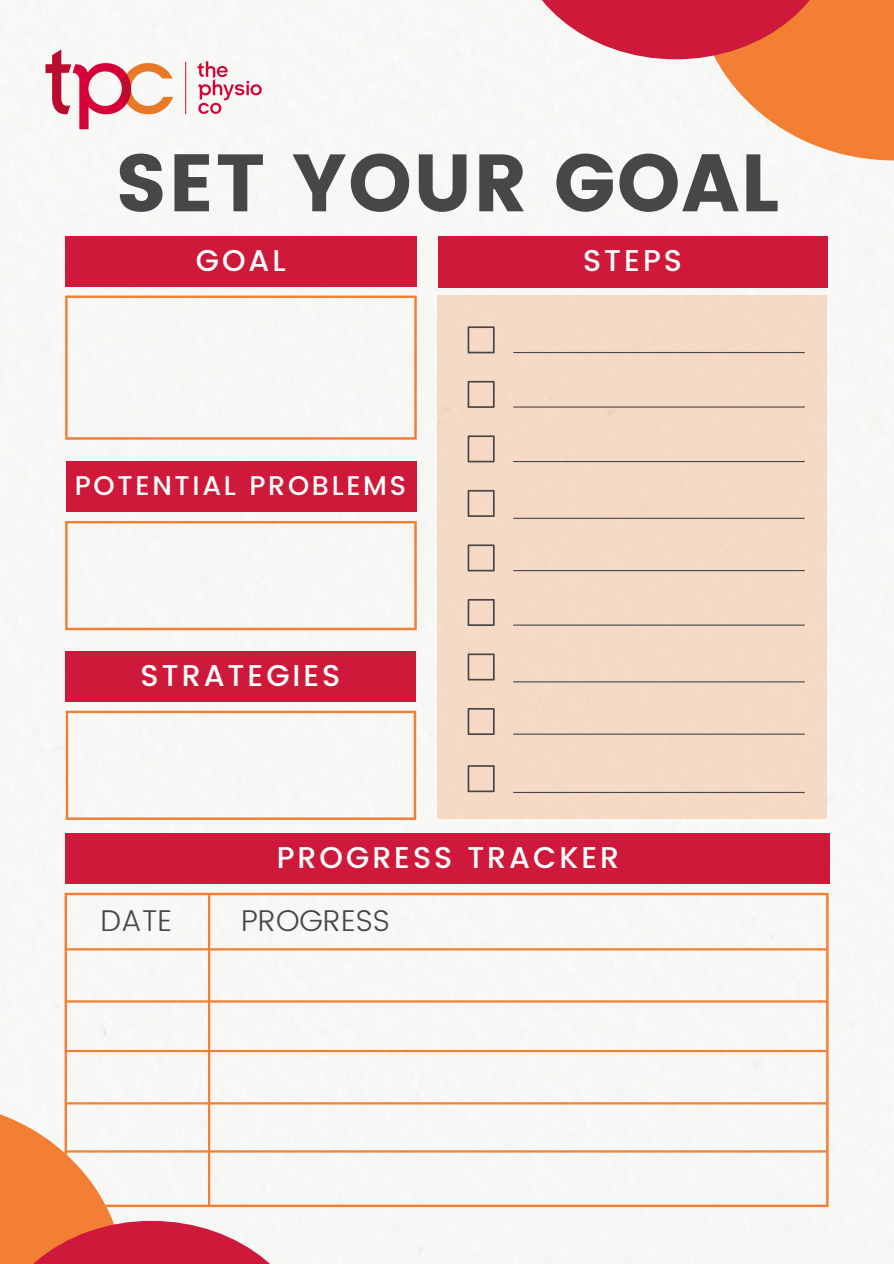
<style>
.page{position:relative;width:894px;height:1264px;background:#fff}
.page>*{position:absolute;margin:0;border:0;box-sizing:border-box;transform-origin:0 0}
.t1{font:81px "Poppins";letter-spacing:.01em;color:#474747}
.t2{font:500 30px "Poppins";letter-spacing:.1em;color:#fff}
.t3{font:300 30px "Poppins";color:#474747}
.t4{font:500 27px "Poppins";letter-spacing:.1em;color:#fff}
</style>
<div class="page">
<div style="left:0;top:0;width:893px;height:1263px;background:#f7f8f5"></div>
<div style="left:65px;top:236px;width:351px;height:51px;background:#cf193b"></div>
<div style="left:65px;top:295px;width:351px;height:145px;background:#f7f7f5"></div>
<div style="left:437px;top:295px;width:390px;height:524px;background:#f5dac5"></div>
<div style="left:66px;top:461px;width:350px;height:51px;background:#cf193b"></div>
<svg style="left:65px;top:521px;width:351px;height:109px"></svg>
<div style="left:65px;top:651px;width:350px;height:51px;background:#cf193b"></div>
<div style="left:438px;top:236px;width:389px;height:51px;background:#cf193b"></div>
<svg style="left:66px;top:710px;width:350px;height:110px"></svg>
<svg style="left:467px;top:326px;width:27px;height:27px"></svg>
<svg style="left:467px;top:381px;width:27px;height:27px"></svg>
<svg style="left:467px;top:435px;width:27px;height:27px"></svg>
<svg style="left:467px;top:490px;width:27px;height:27px"></svg>
<svg style="left:467px;top:544px;width:27px;height:27px"></svg>
<svg style="left:467px;top:599px;width:27px;height:27px"></svg>
<svg style="left:467px;top:653px;width:27px;height:27px"></svg>
<svg style="left:467px;top:708px;width:27px;height:27px"></svg>
<svg style="left:467px;top:765px;width:27px;height:27px"></svg>
<div style="left:66px;top:833px;width:763px;height:51px;background:#cf193b"></div>
<div style="left:65px;top:892px;width:763px;height:315px;background:#f7f8f5"></div>
<hr style="left:67px;top:948px;width:758px;height:2px;background:#f27f34">
<hr style="left:208px;top:894px;width:2px;height:311px;background:#f27f34">
<hr style="left:67px;top:1000px;width:758px;height:2px;background:#f27f34">
<hr style="left:67px;top:1049px;width:758px;height:3px;background:#f27f34">
<hr style="left:66px;top:1102px;width:759px;height:2px;background:#f27f34">
<hr style="left:66px;top:1150px;width:759px;height:2px;background:#f27f34">
<hr style="left:513px;top:352px;width:291px;height:1px;background:#474747">
<hr style="left:513px;top:406px;width:291px;height:1px;background:#474747">
<hr style="left:513px;top:461px;width:291px;height:1px;background:#474747">
<hr style="left:513px;top:518px;width:291px;height:1px;background:#474747">
<hr style="left:513px;top:570px;width:291px;height:1px;background:#474747">
<hr style="left:513px;top:624px;width:291px;height:1px;background:#474747">
<hr style="left:513px;top:681px;width:291px;height:1px;background:#474747">
<hr style="left:513px;top:733px;width:291px;height:1px;background:#474747">
<hr style="left:513px;top:792px;width:291px;height:1px;background:#474747">
<img style="left:28px;top:31px;width:251px;height:116px">
<svg style="left:0;top:1100px;width:313px;height:163px"></svg>
<svg style="left:514px;top:0;width:379px;height:160px"></svg>
<p class="t1" style="left:115px;top:136px;width:665px">SET YOUR GOAL</p>
<p class="t2" style="left:196px;top:243px;width:91px">GOAL</p>
<p class="t4" style="left:75px;top:470px;width:333px">POTENTIAL PROBLEMS</p>
<p class="t2" style="left:141px;top:657px;width:201px">STRATEGIES</p>
<p class="t2" style="left:583px;top:243px;width:100px">STEPS</p>
<p class="t2" style="left:276px;top:840px;width:344px">PROGRESS TRACKER</p>
<p class="t3" style="left:100px;top:903px;width:73px">DATE</p>
<p class="t3" style="left:241px;top:903px;width:150px">PROGRESS</p>
</div>
